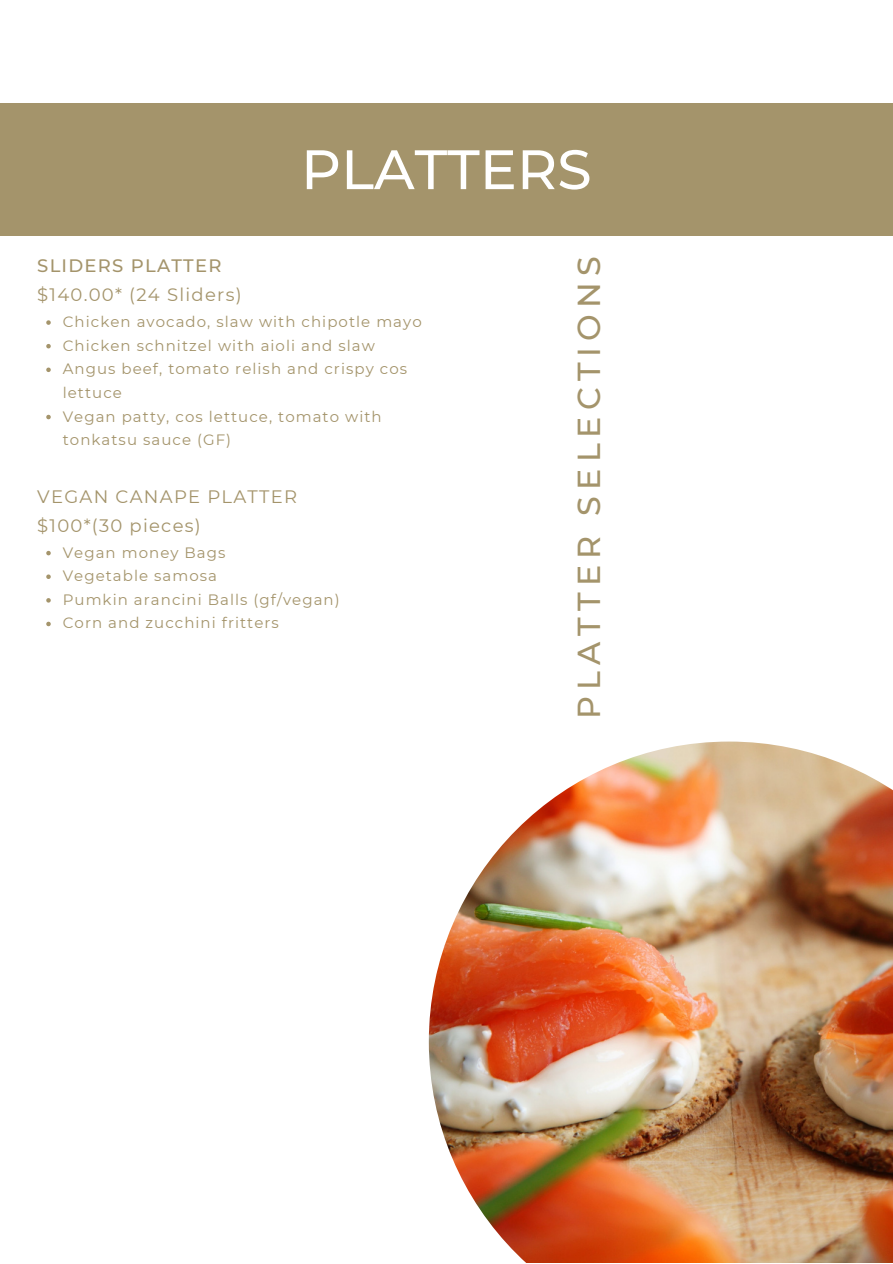
<style>
.page{position:relative;width:893px;height:1264px;background:#fff}
.page>*{position:absolute;margin:0;border:0;box-sizing:border-box;transform-origin:0 0}
.t1{font:500 55.5px "Montserrat";color:#fff}
.t2{font:500 31.65px "Montserrat";letter-spacing:.19em;color:#a4946b}
.t3{font:18px "Montserrat";letter-spacing:.07em;color:#a4946b}
.t4{font:500 18px "Montserrat";letter-spacing:.07em;color:#a4946b}
.t5{font:15px/23.5px "Montserrat";letter-spacing:.07em;color:#a4946b}
</style>
<div class="page">
<div style="left:0;top:103px;width:892px;height:133px;background:#a4946b"></div>
<img style="left:429px;top:741px;width:463px;height:521px">
<svg style="left:46px;top:320px;width:5px;height:5px"></svg>
<svg style="left:46px;top:344px;width:5px;height:4px"></svg>
<svg style="left:46px;top:367px;width:5px;height:5px"></svg>
<svg style="left:46px;top:415px;width:5px;height:4px"></svg>
<svg style="left:46px;top:551px;width:5px;height:4px"></svg>
<svg style="left:46px;top:574px;width:5px;height:5px"></svg>
<svg style="left:46px;top:598px;width:5px;height:4px"></svg>
<svg style="left:46px;top:621px;width:5px;height:5px"></svg>
<p class="t1" style="left:301px;top:135px;width:292px">PLATTERS</p>
<p class="t4" style="left:37px;top:254px;width:186px">SLIDERS PLATTER</p>
<p class="t3" style="left:37px;top:284px;width:206px">$140.00* (24 Sliders)</p>
<p class="t5" style="left:63px;top:310px;width:360px">Chicken avocado, slaw with chipotle mayo</p>
<p class="t5" style="left:63px;top:333px;width:314px">Chicken schnitzel with aioli and slaw</p>
<p class="t5" style="left:63px;top:357px;width:346px">Angus beef, tomato relish and crispy cos lettuce</p>
<p class="t5" style="left:63px;top:404px;width:320px">Vegan patty, cos lettuce, tomato with tonkatsu sauce (GF)</p>
<p class="t3" style="left:37px;top:485px;width:261px">VEGAN CANAPE PLATTER</p>
<p class="t3" style="left:37px;top:514px;width:165px">$100*(30 pieces)</p>
<p class="t5" style="left:63px;top:540px;width:164px">Vegan money Bags</p>
<p class="t5" style="left:63px;top:564px;width:156px">Vegetable samosa</p>
<p class="t5" style="left:63px;top:587px;width:278px">Pumkin arancini Balls (gf/vegan)</p>
<p class="t5" style="left:63px;top:611px;width:218px">Corn and zucchini fritters</p>
<p class="t2" style="left:569px;top:718px;width:463px;rotate:-90deg">PLATTER SELECTIONS</p>
</div>
